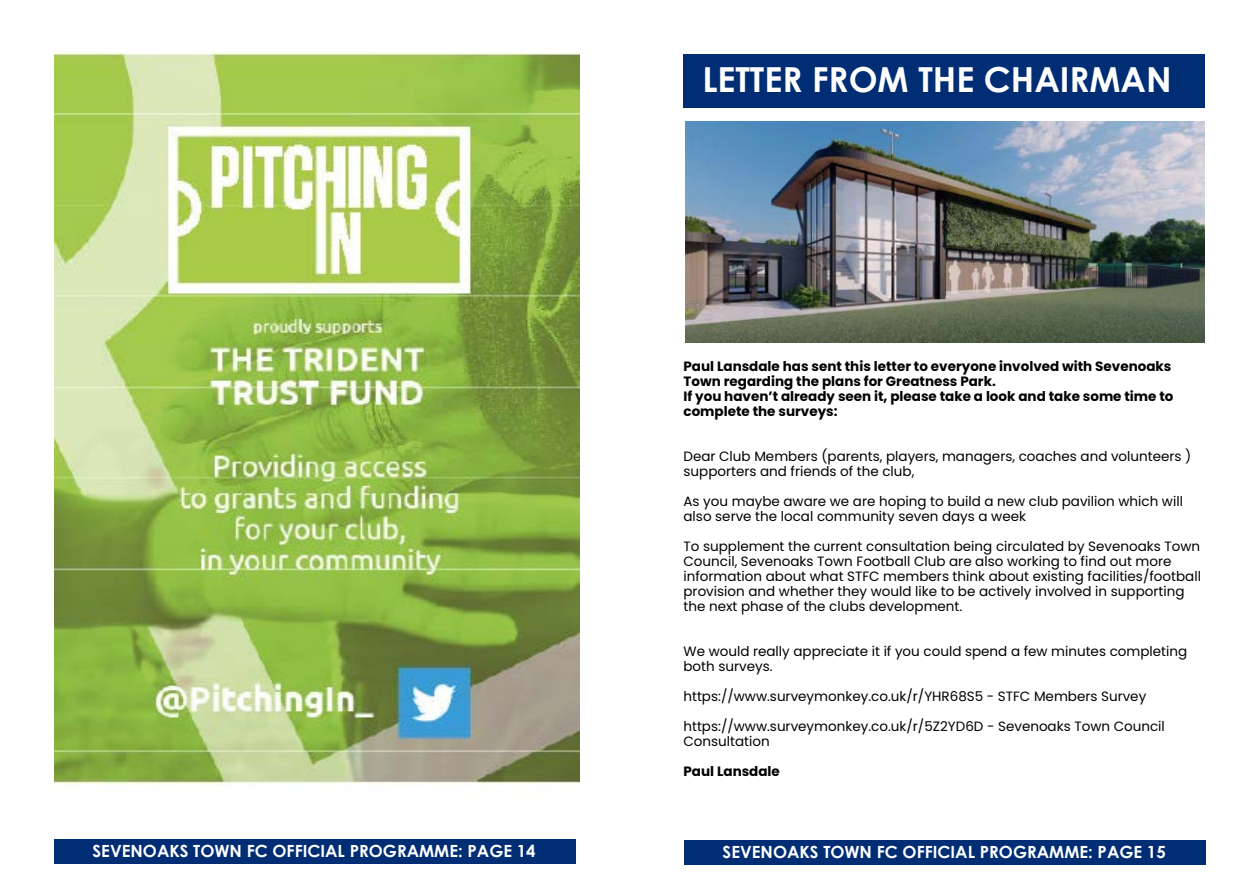
<style>
.page{position:relative;width:1259px;height:893px;background:#fff}
.page>*{position:absolute;margin:0;border:0;box-sizing:border-box;transform-origin:0 0}
.t1{font:700 34.5px "Century Gothic";color:#fff}
.t2{font:700 16.8px "Century Gothic";color:#fff}
.t3{font:13.5px/15px "Poppins";color:#000}
.t4{font:700 13.5px/15px "Poppins";color:#000}
</style>
<div class="page">
<img style="left:54px;top:52px;width:525px;height:733px">
<div style="left:54px;top:839px;width:521px;height:24px;background:#002d74"></div>
<div style="left:684px;top:840px;width:521px;height:25px;background:#002d74"></div>
<div style="left:683px;top:54px;width:522px;height:53px;background:#002d74"></div>
<img style="left:685px;top:122px;width:520px;height:221px">
<h1 class="t1" style="left:702px;top:53px;width:471px">LETTER FROM THE CHAIRMAN</h1>
<p class="t4" style="left:683px;top:359px;width:491px">Paul Lansdale has sent this letter to everyone involved with Sevenoaks Town regarding the plans for Greatness Park.<br>If you haven’t already seen it, please take a look and take some time to complete the surveys:</p>
<p class="t3" style="left:683px;top:449px;width:509px">Dear Club Members (parents, players, managers, coaches and volunteers ) supporters and friends of the club,</p>
<p class="t3" style="left:683px;top:494px;width:501px">As you maybe aware we are hoping to build a new club pavilion which will also serve the local community seven days a week</p>
<p class="t3" style="left:683px;top:539px;width:519px">To supplement the current consultation being circulated by Sevenoaks Town Council, Sevenoaks Town Football Club are also working to find out more information about what STFC members think about existing facilities/football provision and whether they would like to be actively involved in supporting the next phase of the clubs development.</p>
<p class="t3" style="left:683px;top:644px;width:505px">We would really appreciate it if you could spend a few minutes completing both surveys.</p>
<p class="t3" style="left:683px;top:689px;width:464px">https://www.surveymonkey.co.uk/r/YHR68S5 - STFC Members Survey</p>
<p class="t3" style="left:683px;top:719px;width:483px">https://www.surveymonkey.co.uk/r/5Z2YD6D - Sevenoaks Town Council<br>Consultation</p>
<p class="t4" style="left:683px;top:764px;width:98px">Paul Lansdale</p>
<p class="t2" style="left:93px;top:838px;width:444px">SEVENOAKS TOWN FC OFFICIAL PROGRAMME: PAGE 14</p>
<p class="t2" style="left:722px;top:839px;width:444px">SEVENOAKS TOWN FC OFFICIAL PROGRAMME: PAGE 15</p>
</div>
